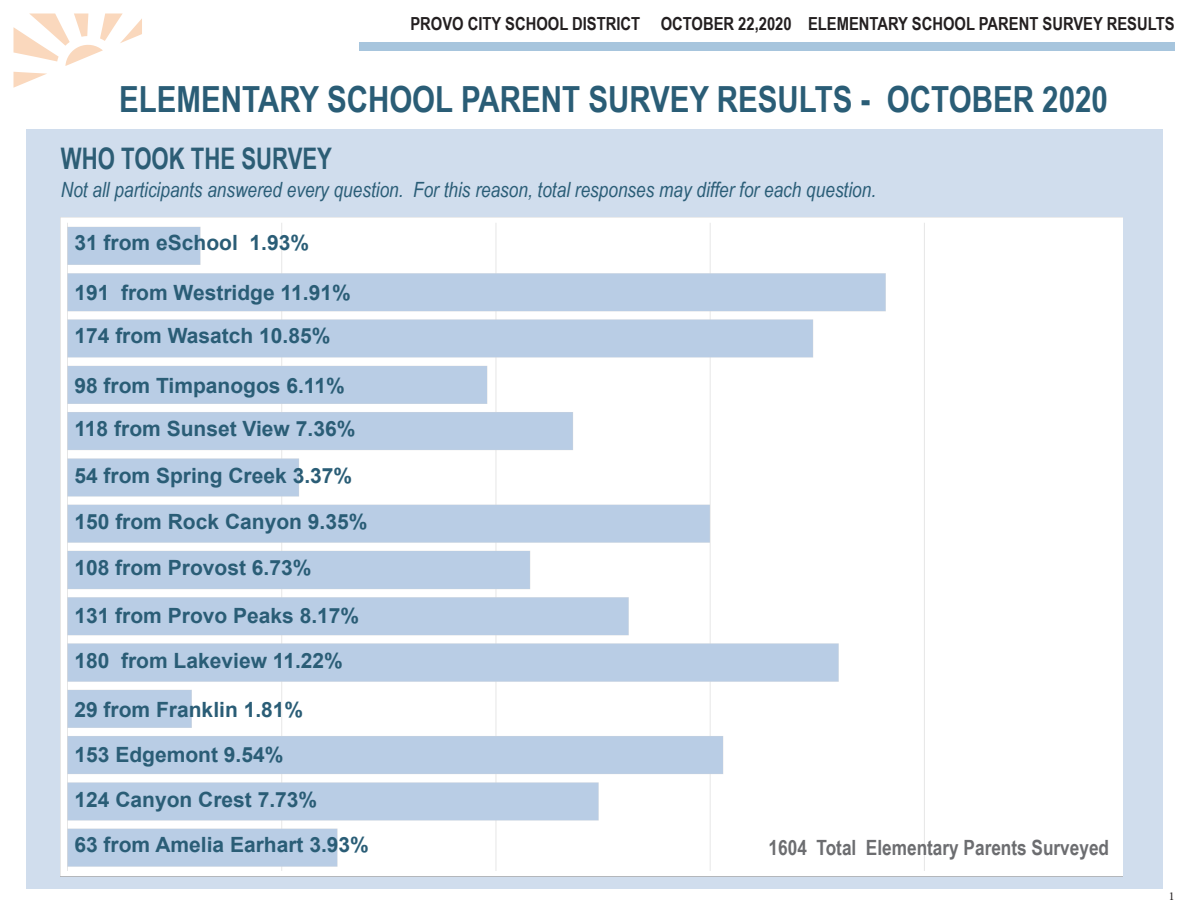
<style>
.page{position:relative;width:1188px;height:918px;background:#fff}
.page>*{position:absolute;margin:0;border:0;box-sizing:border-box;transform-origin:0 0}
.t1{font:700 36px "Arial Narrow";color:#2a5d76}
.t2{font:700 29.7px "Arial Narrow";color:#2c5d75;scale:.91 1}
.t3{font:700 21px "Arial";color:#2a5d76}
.t4{font:italic 21px "Arial Narrow";color:#2a5d77}
.t5{font:700 21px "Arial Narrow";color:#6c6d70}
.t6{font:700 18px "Arial Narrow";color:#231f20}
.t7{font:12px "Minion Pro";color:#231f20}
</style>
<div class="page">
<svg style="left:13px;top:72px;width:34px;height:16px"></svg>
<svg style="left:14px;top:14px;width:128px;height:52px"></svg>
<div style="left:359px;top:42px;width:815px;height:9px;background:#a7c5dd"></div>
<div style="left:26px;top:129px;width:1137px;height:760px;background:#d0dded"></div>
<img style="left:61px;top:218px;width:1061px;height:658px">
<p class="t6" style="left:410px;top:10px;width:766px">PROVO CITY SCHOOL DISTRICT OCTOBER 22,2020 ELEMENTARY SCHOOL PARENT SURVEY RESULTS</p>
<p class="t1" style="left:119px;top:72px;width:990px">ELEMENTARY SCHOOL PARENT SURVEY RESULTS - OCTOBER 2020</p>
<p class="t2" style="left:61px;top:136px;width:299px">WHO TOOK THE SURVEY</p>
<p class="t4" style="left:61px;top:175px;width:817px">Not all participants answered every question. For this reason, total responses may differ for each question.</p>
<p class="t3" style="left:74px;top:229px;width:236px">31 from eSchool 1.93%</p>
<p class="t3" style="left:74px;top:278px;width:278px">191 from Westridge 11.91%</p>
<p class="t3" style="left:74px;top:322px;width:257px">174 from Wasatch 10.85%</p>
<p class="t3" style="left:74px;top:371px;width:272px">98 from Timpanogos 6.11%</p>
<p class="t3" style="left:74px;top:415px;width:282px">118 from Sunset View 7.36%</p>
<p class="t3" style="left:74px;top:462px;width:279px">54 from Spring Creek 3.37%</p>
<p class="t3" style="left:74px;top:508px;width:294px">150 from Rock Canyon 9.35%</p>
<p class="t3" style="left:74px;top:554px;width:238px">108 from Provost 6.73%</p>
<p class="t3" style="left:74px;top:601px;width:286px">131 from Provo Peaks 8.17%</p>
<p class="t3" style="left:74px;top:647px;width:270px">180 from Lakeview 11.22%</p>
<p class="t3" style="left:74px;top:695px;width:230px">29 from Franklin 1.81%</p>
<p class="t3" style="left:74px;top:741px;width:210px">153 Edgemont 9.54%</p>
<p class="t3" style="left:74px;top:786px;width:244px">124 Canyon Crest 7.73%</p>
<p class="t3" style="left:74px;top:830px;width:296px">63 from Amelia Earhart 3.93%</p>
<p class="t5" style="left:769px;top:832px;width:342px">1604 Total Elementary Parents Surveyed</p>
<p class="t7" style="left:1169px;top:888px;width:7px">1</p>
</div>
